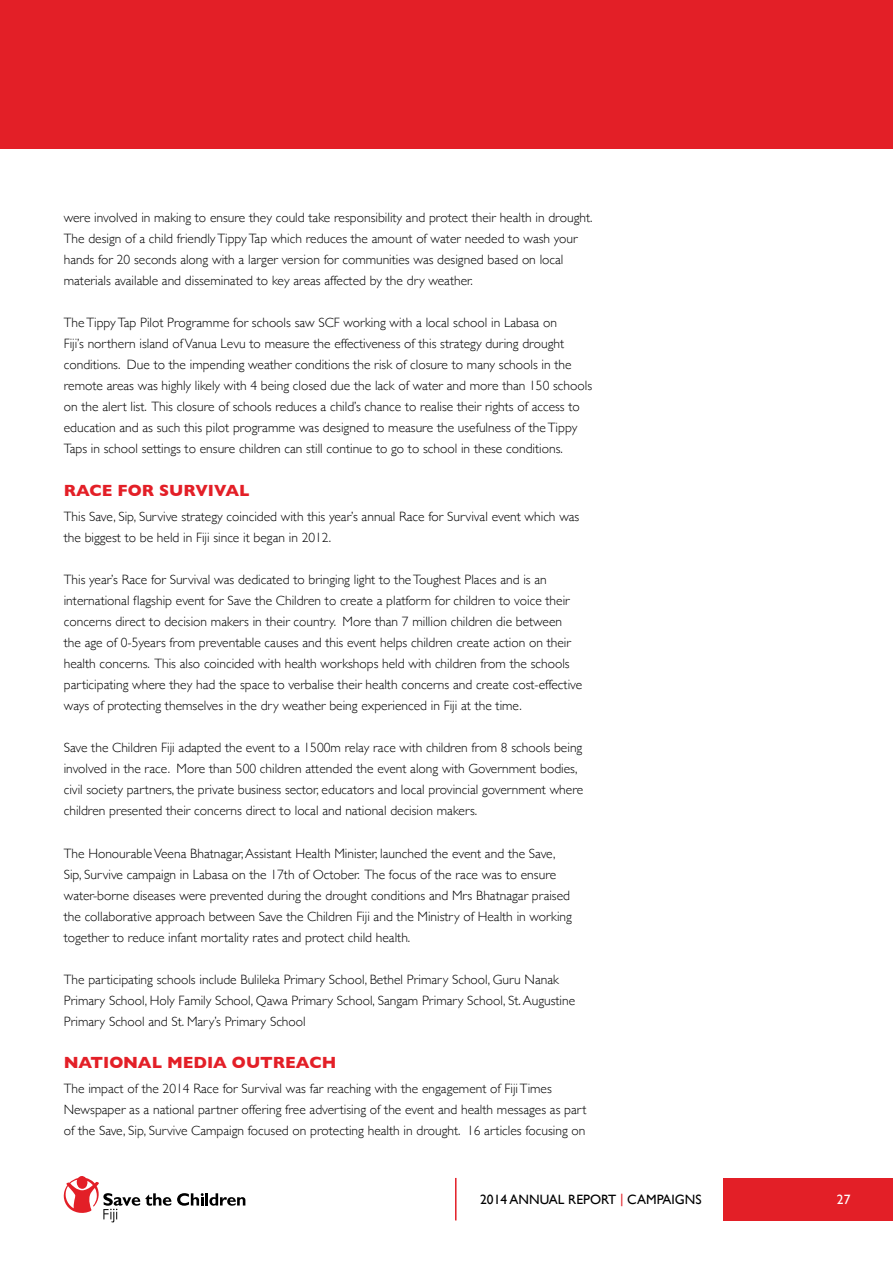
<style>
.page{position:relative;width:893px;height:1263px;background:#fff}
.page>*{position:absolute;margin:0;border:0;box-sizing:border-box;transform-origin:0 0}
.t1{font:700 16.5px "Gill Sans";color:#e31f27}
.t2{font:300 13.5px/21px "Gill Sans";color:#000}
.t3{font:13.5px "Gill Sans";color:#000}
.t4{font:13.5px "Gill Sans";color:#fff}
.s1{color:#e31f27}
</style>
<div class="page">
<div style="left:723px;top:1178px;width:170px;height:42px;background:#e31f27"></div>
<svg style="left:64px;top:1176px;width:181px;height:46px"></svg>
<hr style="left:455px;top:1178px;width:1px;height:42px;background:#e31f27">
<div style="left:0;top:0;width:893px;height:149px;background:#e31f27"></div>
<p class="t2" style="left:64px;top:206px;width:530px">were involved in making to ensure they could take responsibility and protect their health in drought.<br>The design of a child friendly Tippy Tap which reduces the amount of water needed to wash your hands for 20 seconds along with a larger version for communities was designed based on local materials available and disseminated to key areas affected by the dry weather.</p>
<p class="t2" style="left:64px;top:312px;width:530px">The Tippy Tap Pilot Programme for schools saw SCF working with a local school in Labasa on<br>Fiji’s northern island of Vanua Levu to measure the effectiveness of this strategy during drought conditions. Due to the impending weather conditions the risk of closure to many schools in the remote areas was highly likely with 4 being closed due the lack of water and more than 150 schools on the alert list. This closure of schools reduces a child’s chance to realise their rights of access to education and as such this pilot programme was designed to measure the usefulness of the Tippy Taps in school settings to ensure children can still continue to go to school in these conditions.</p>
<p class="t1" style="left:64px;top:477px;width:26px">RACE</p>
<p class="t1" style="left:117px;top:477px;width:13px">FOR</p>
<p class="t1" style="left:159px;top:477px;width:80px">SURVIVAL</p>
<p class="t2" style="left:64px;top:505px;width:517px">This Save, Sip, Survive strategy coincided with this year’s annual Race for Survival event which was the biggest to be held in Fiji since it began in 2012.</p>
<p class="t2" style="left:64px;top:568px;width:520px">This year’s Race for Survival was dedicated to bringing light to the Toughest Places and is an international flagship event for Save the Children to create a platform for children to voice their concerns direct to decision makers in their country. More than 7 million children die between the age of 0-5years from preventable causes and this event helps children create action on their health concerns. This also coincided with health workshops held with children from the schools participating where they had the space to verbalise their health concerns and create cost-effective ways of protecting themselves in the dry weather being experienced in Fiji at the time.</p>
<p class="t2" style="left:64px;top:737px;width:521px">Save the Children Fiji adapted the event to a 1500m relay race with children from 8 schools being involved in the race. More than 500 children attended the event along with Government bodies, civil society partners, the private business sector, educators and local provincial government where children presented their concerns direct to local and national decision makers.</p>
<p class="t2" style="left:64px;top:842px;width:510px">The Honourable Veena Bhatnagar, Assistant Health Minister, launched the event and the Save, Sip, Survive campaign in Labasa on the 17th of October. The focus of the race was to ensure water-borne diseases were prevented during the drought conditions and Mrs Bhatnagar praised the collaborative approach between Save the Children Fiji and the Ministry of Health in working together to reduce infant mortality rates and protect child health.</p>
<p class="t2" style="left:64px;top:968px;width:513px">The participating schools include Bulileka Primary School, Bethel Primary School, Guru Nanak<br>Primary School, Holy Family School, Qawa Primary School, Sangam Primary School, St. Augustine<br>Primary School and St. Mary’s Primary School</p>
<p class="t1" style="left:64px;top:1049px;width:60px">NATIONAL</p>
<p class="t1" style="left:167px;top:1049px;width:93px">MEDIA OUTREAC</p>
<p class="t1" style="left:322px;top:1049px;width:16px">H</p>
<p class="t2" style="left:64px;top:1078px;width:524px">The impact of the 2014 Race for Survival was far reaching with the engagement of Fiji Times<br>Newspaper as a national partner offering free advertising of the event and health messages as part of the Save, Sip, Survive Campaign focused on protecting health in drought. 16 articles focusing on</p>
<p class="t3" style="left:480px;top:1191px;width:223px">2014 ANNUAL REPORT <span class="s1">|</span> CAMPAIGNS</p>
<p class="t4" style="left:837px;top:1191px;width:15px">27</p>
</div>
